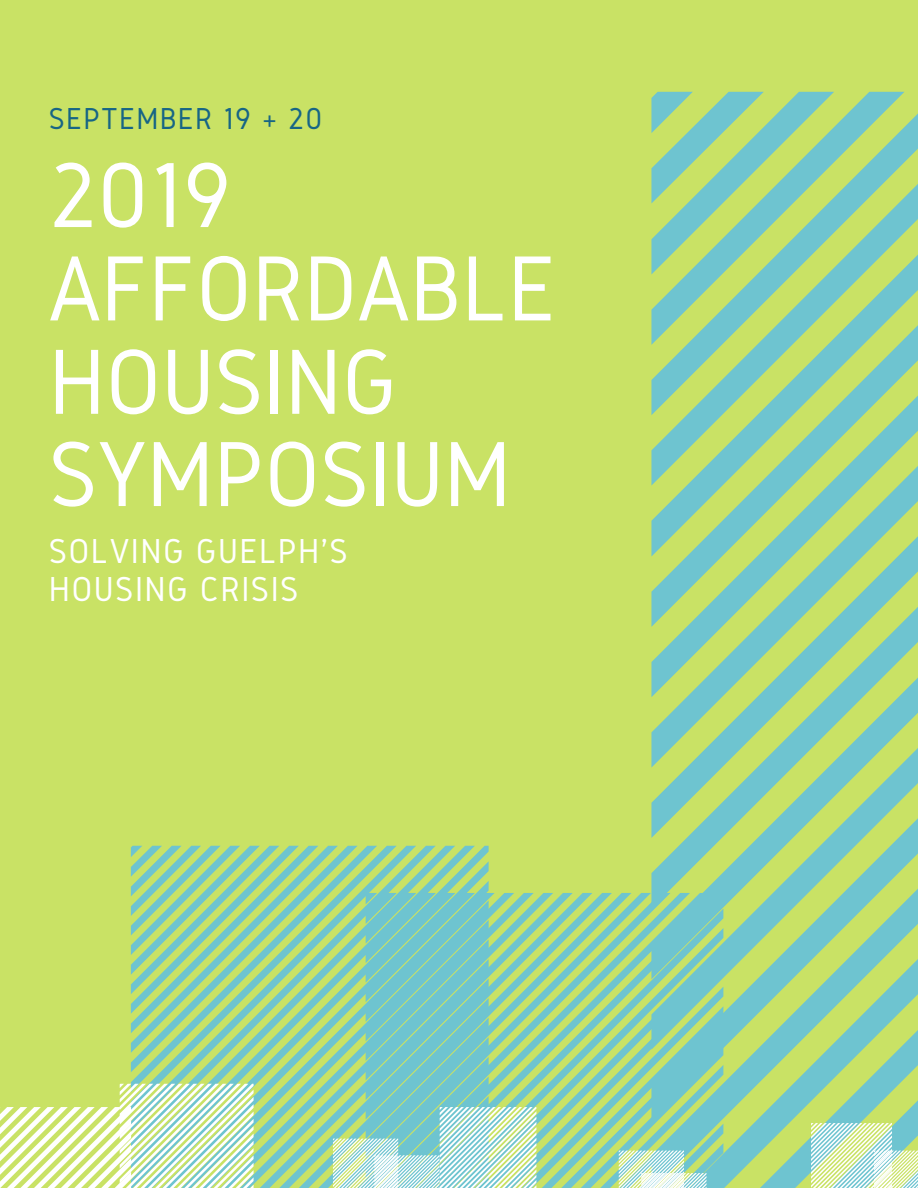
<style>
.page{position:relative;width:918px;height:1188px;background:#c9e265}
.page>*{position:absolute;margin:0;border:0;box-sizing:border-box;transform-origin:0 0}
.t1{font:96px/93px "Gidole";color:#fff}
.t2{font:36px/37px "Gidole";letter-spacing:.04em;color:#fff}
.t3{font:31.5px "Gidole";letter-spacing:.04em;color:#176585}
</style>
<div class="page">
<svg style="left:131px;top:846px;width:358px;height:342px"></svg>
<svg style="left:366px;top:893px;width:285px;height:295px;fill:#6ec4d0"></svg>
<svg style="left:651px;top:92px;width:267px;height:1096px;fill:#6ec4d0"></svg>
<svg style="left:0;top:1084px;width:254px;height:104px"></svg>
<svg style="left:333px;top:1107px;width:203px;height:81px;background:#b2ded2"></svg>
<svg style="left:619px;top:1151px;width:88px;height:37px;background:#c4e5d2"></svg>
<svg style="left:811px;top:1123px;width:107px;height:65px;background:#c8e6cb"></svg>
<p class="t3" style="left:49px;top:101px;width:275px">SEPTEMBER 19 + 20</p>
<p class="t1" style="left:49px;top:147px;width:510px">2019<br>AFFORDABLE<br>HOUSING<br>SYMPOSIUM</p>
<p class="t2" style="left:49px;top:533px;width:301px">SOLVING GUELPH'S<br>HOUSING CRISIS</p>
</div>
